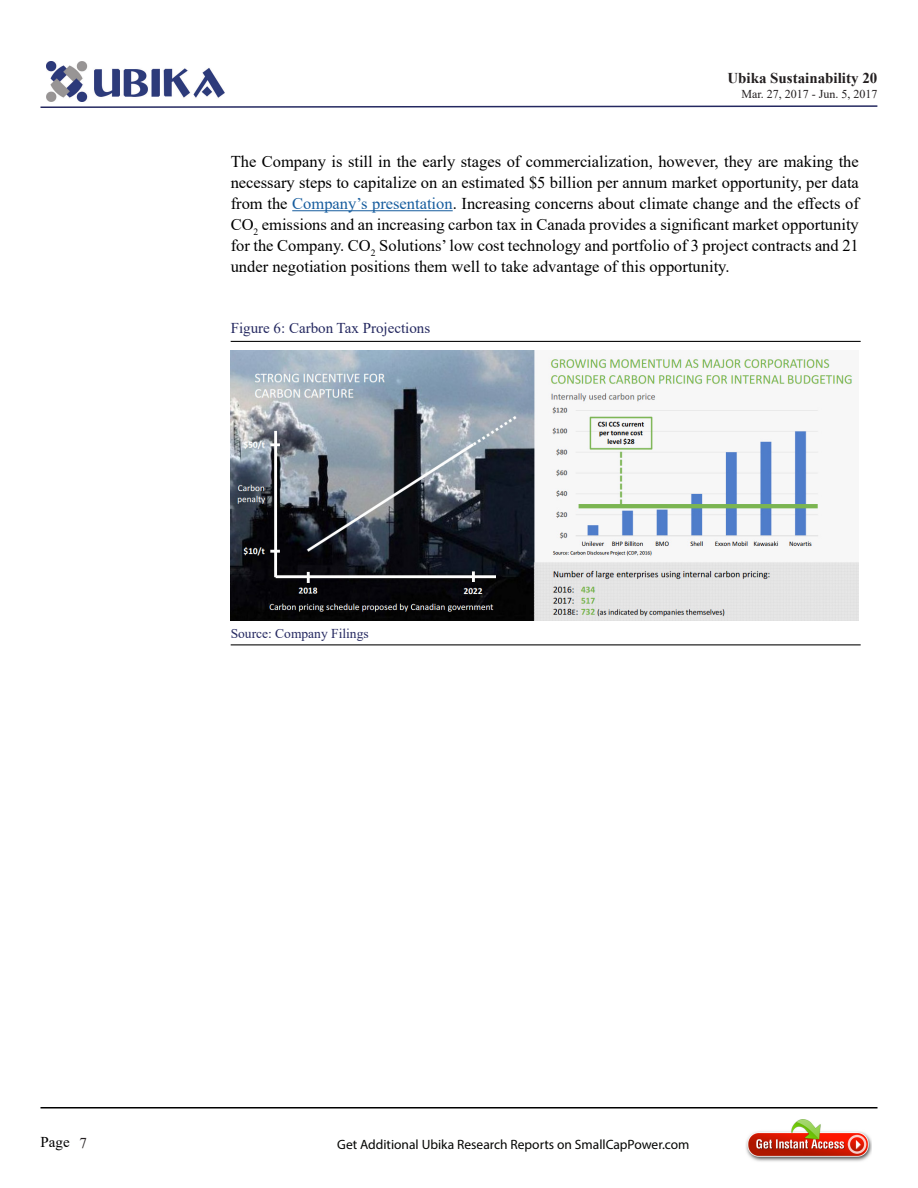
<style>
.page{position:relative;width:918px;height:1188px;background:#fff}
.page>*{position:absolute;margin:0;border:0;box-sizing:border-box;transform-origin:0 0}
.Body_text{font:16.5px/21px "Times New Roman";color:#000;text-align:justify}
.Body_text-2{font:15px "Times New Roman";color:#242860}
.t1{font:700 15px "Times New Roman";color:#231f20}
.t2{font:15px "Times New Roman";color:#000}
.t3{font:13.5px "Myriad Pro";color:#040503}
.Body_text-3{font:13.5px "Times New Roman";color:#242860}
.t4{font:12px "Times New Roman";color:#231f20}
.s1{color:#175d9e}
.s2{color:#231f20}
</style>
<div class="page">
<img style="left:47px;top:61px;width:178px;height:41px">
<svg style="left:40px;top:105px;width:838px;height:3px"></svg>
<hr style="left:40px;top:1107px;width:838px;height:1px;background:#000">
<img style="left:746px;top:1120px;width:126px;height:42px">
<hr style="left:292px;top:210px;width:161px;height:1px;background:#175d9e">
<hr style="left:231px;top:341px;width:630px;height:1px;background:#000">
<hr style="left:231px;top:644px;width:630px;height:1px;background:#000">
<img style="left:231px;top:350px;width:627px;height:270px">
<p class="t1" style="left:727px;top:68px;width:152px">Ubika Sustainability 20</p>
<p class="t4" style="left:741px;top:85px;width:137px">Mar. 27, 2017 - Jun. 5, 2017</p>
<p class="Body_text" style="left:231px;top:150px;width:630px">The Company is still in the early stages of commercialization, however, they are making the necessary steps to capitalize on an estimated $5 billion per annum market opportunity, per data from the <span class="s1">Company’s presentation</span>. Increasing concerns about climate change and the effects of CO<sub>2</sub> emissions and an increasing carbon tax in Canada provides a significant market opportunity for the Company. CO<sub>2</sub> Solutions’ low cost technology and portfolio of 3 project contracts and 21 under negotiation positions them well to take advantage of this opportunity.</p>
<p class="Body_text-2" style="left:231px;top:317px;width:201px">Figure 6: Carbon Tax Projections</p>
<p class="Body_text-3" style="left:231px;top:624px;width:140px">Source: Company Filings</p>
<p class="t2" style="left:40px;top:1132px;width:48px">Page <span class="s2">7</span></p>
<p class="t3" style="left:337px;top:1136px;width:354px">Get Additional Ubika Research Reports on SmallCapPower.com</p>
</div>
